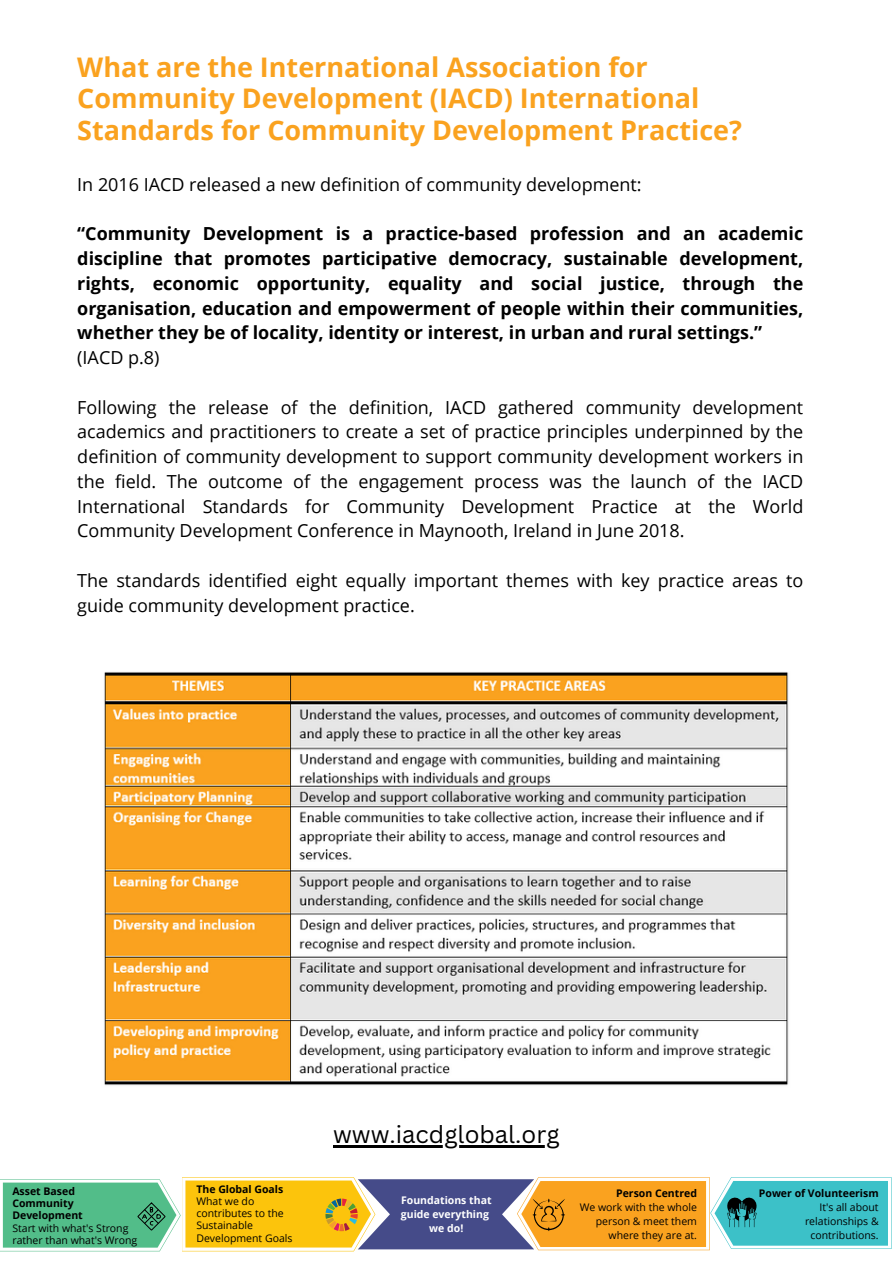
<style>
.page{position:relative;width:893px;height:1264px;background:#fff}
.page>*{position:absolute;margin:0;border:0;box-sizing:border-box;transform-origin:0 0}
.t1{font:700 27px/31.5px "Open Sans";color:#faa21f}
.t2{font:24px "Canva Sans";color:#000}
.t3{font:18px/24.8px "Open Sans";color:#000;text-align:justify}
.t4{font:700 18px/24.8px "Open Sans";color:#000;text-align:justify}
.t5{font:10.5px/14px "Open Sans";color:#000}
.t6{font:700 10.5px/12.3px "Open Sans";color:#000}
.t7{font:700 10.5px/14px "Open Sans";color:#fff}
</style>
<div class="page">
<img style="left:104px;top:672px;width:685px;height:414px">
<svg style="left:0;top:1177px;width:891px;height:74px;background:#a2b07b"></svg>
<hr style="left:333px;top:1144px;width:226px;height:3px;background:#000">
<p class="t1" style="left:77px;top:50px;width:666px">What are the International Association for<br>Community Development (IACD) International<br>Standards for Community Development Practice?</p>
<p class="t3" style="left:77px;top:172px;width:566px">In 2016 IACD released a new definition of community development:</p>
<p class="t4" style="left:77px;top:221px;width:727px">“Community Development is a practice-based profession and an academic discipline that promotes participative democracy, sustainable development, rights, economic opportunity, equality and social justice, through the organisation, education and empowerment of people within their communities, whether they be of locality, identity or interest, in urban and rural settings.”</p>
<p class="t3" style="left:77px;top:345px;width:84px">(IACD p.8)</p>
<p class="t3" style="left:77px;top:394px;width:727px">Following the release of the definition, IACD gathered community development academics and practitioners to create a set of practice principles underpinned by the definition of community development to support community development workers in the field. The outcome of the engagement process was the launch of the IACD International Standards for Community Development Practice at the World Community Development Conference in Maynooth, Ireland in June 2018.</p>
<p class="t3" style="left:77px;top:567px;width:727px">The standards identified eight equally important themes with key practice areas to guide community development practice.</p>
<p class="t6" style="left:12px;top:1184px;width:64px">Asset Based</p>
<p class="t6" style="left:12px;top:1196px;width:72px">Community<br>Development</p>
<p class="t5" style="left:12px;top:1221px;width:126px;line-height:12.3px">Start with what's Strong rather than what's Wrong</p>
<p class="t6" style="left:196px;top:1182px;width:88px">The Global Goals</p>
<p class="t5" style="left:196px;top:1194px;width:89px;line-height:12.3px">What we do contributes to the</p>
<p class="t5" style="left:196px;top:1219px;width:98px;line-height:12.3px">Sustainable<br>Development Goals</p>
<p class="t2" style="left:333px;top:1117px;width:228px">www.iacdglobal.org</p>
<p class="t7" style="left:401px;top:1193px;width:92px">Foundations that guide everything</p>
<p class="t7" style="left:429px;top:1221px;width:36px">we do!</p>
<p class="t6" style="left:616px;top:1186px;width:82px">Person Centred</p>
<p class="t5" style="left:579px;top:1199px;width:119px;text-align:right">We work with the whole person &amp; meet them where they are at.</p>
<p class="t6" style="left:758px;top:1186px;width:121px">Power of Volunteerism</p>
<p class="t5" style="left:805px;top:1200px;width:75px;text-align:right">It's all about relationships &amp; contributions.</p>
</div>
